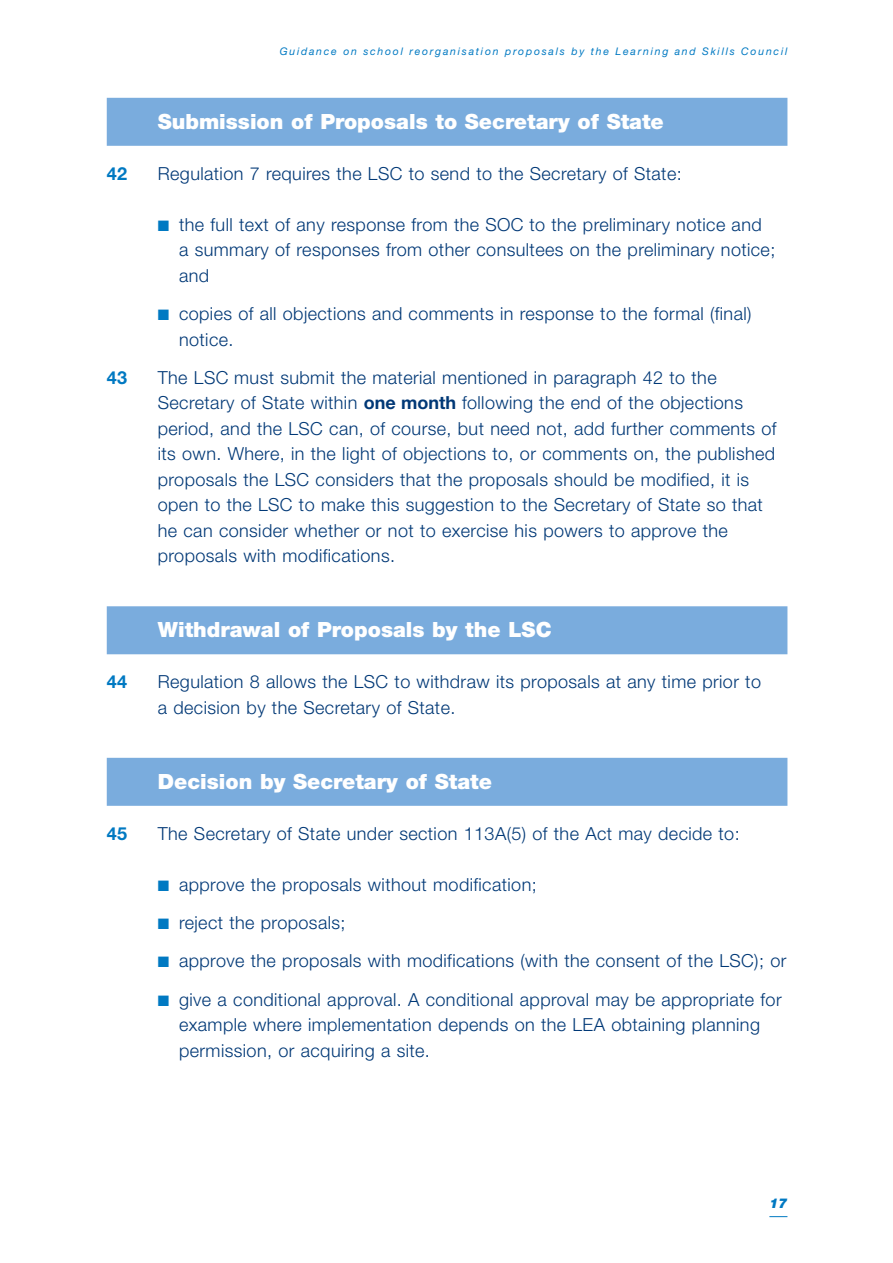
<style>
.page{position:relative;width:893px;height:1263px;background:#fff}
.page>*{position:absolute;margin:0;border:0;box-sizing:border-box;transform-origin:0 0}
.t1{font:900 21px "Helvetica Neue";color:#fff}
.t2{font:300 18px/25.5px "Helvetica Neue";letter-spacing:.02em;color:#003876}
.t3{font:700 18px "Helvetica Neue";letter-spacing:.02em;color:#0079c2}
.t4{font:italic 900 13.5px "Helvetica Neue";color:#0079c2}
.t5{font:italic 10.5px "Helvetica Neue";letter-spacing:.165em;color:#0079c2}
.s1{color:#0079c2}
.s2{font-weight:700}
</style>
<div class="page">
<div style="left:107px;top:98px;width:680px;height:48px;background:#7aacdd"></div>
<div style="left:107px;top:606px;width:680px;height:48px;background:#7aacdd"></div>
<div style="left:107px;top:758px;width:680px;height:48px;background:#7aacdd"></div>
<svg style="left:769px;top:1216px;width:18px;height:1px"></svg>
<p class="t5" style="left:280px;top:47px;width:509px">Guidance on school reorganisation proposals by the Learning and Skills Council</p>
<p class="t1" style="left:158px;top:114px;width:507px">Submission of Proposals to Secretary of State</p>
<p class="t3" style="left:107px;top:167px;width:22px">42</p>
<p class="t2" style="left:158px;top:162px;width:525px">Regulation 7 requires the LSC to send to the Secretary of State:</p>
<p class="t2" style="left:179px;top:213px;width:597px;text-indent:-21px"><span class="s1">■</span> the full text of any response from the SOC to the preliminary notice and a summary of responses from other consultees on the preliminary notice; and</p>
<p class="t2" style="left:179px;top:303px;width:574px;text-indent:-21px"><span class="s1">■</span> copies of all objections and comments in response to the formal (final) notice.</p>
<p class="t3" style="left:107px;top:371px;width:22px">43</p>
<p class="t2" style="left:158px;top:366px;width:620px">The LSC must submit the material mentioned in paragraph 42 to the Secretary of State within <span class="s2">one month</span> following the end of the objections period, and the LSC can, of course, but need not, add further comments of its own. Where, in the light of objections to, or comments on, the published proposals the LSC considers that the proposals should be modified, it is open to the LSC to make this suggestion to the Secretary of State so that he can consider whether or not to exercise his powers to approve the proposals with modifications.</p>
<p class="t1" style="left:158px;top:622px;width:395px">Withdrawal of Proposals by the LSC</p>
<p class="t3" style="left:107px;top:675px;width:22px">44</p>
<p class="t2" style="left:158px;top:671px;width:604px">Regulation 8 allows the LSC to withdraw its proposals at any time prior to a decision by the Secretary of State.</p>
<p class="t1" style="left:158px;top:774px;width:336px">Decision by Secretary of State</p>
<p class="t3" style="left:107px;top:827px;width:22px">45</p>
<p class="t2" style="left:158px;top:822px;width:583px">The Secretary of State under section 113A(5) of the Act may decide to:</p>
<p class="t2" style="left:158px;top:873px;width:380px"><span class="s1">■</span> approve the proposals without modification;</p>
<p class="t2" style="left:158px;top:912px;width:189px"><span class="s1">■</span> reject the proposals;</p>
<p class="t2" style="left:158px;top:950px;width:630px"><span class="s1">■</span> approve the proposals with modifications (with the consent of the LSC); or</p>
<p class="t2" style="left:179px;top:988px;width:604px;text-indent:-21px"><span class="s1">■</span> give a conditional approval. A conditional approval may be appropriate for example where implementation depends on the LEA obtaining planning permission, or acquiring a site.</p>
<p class="t4" style="left:769px;top:1198px;width:20px">17</p>
</div>
